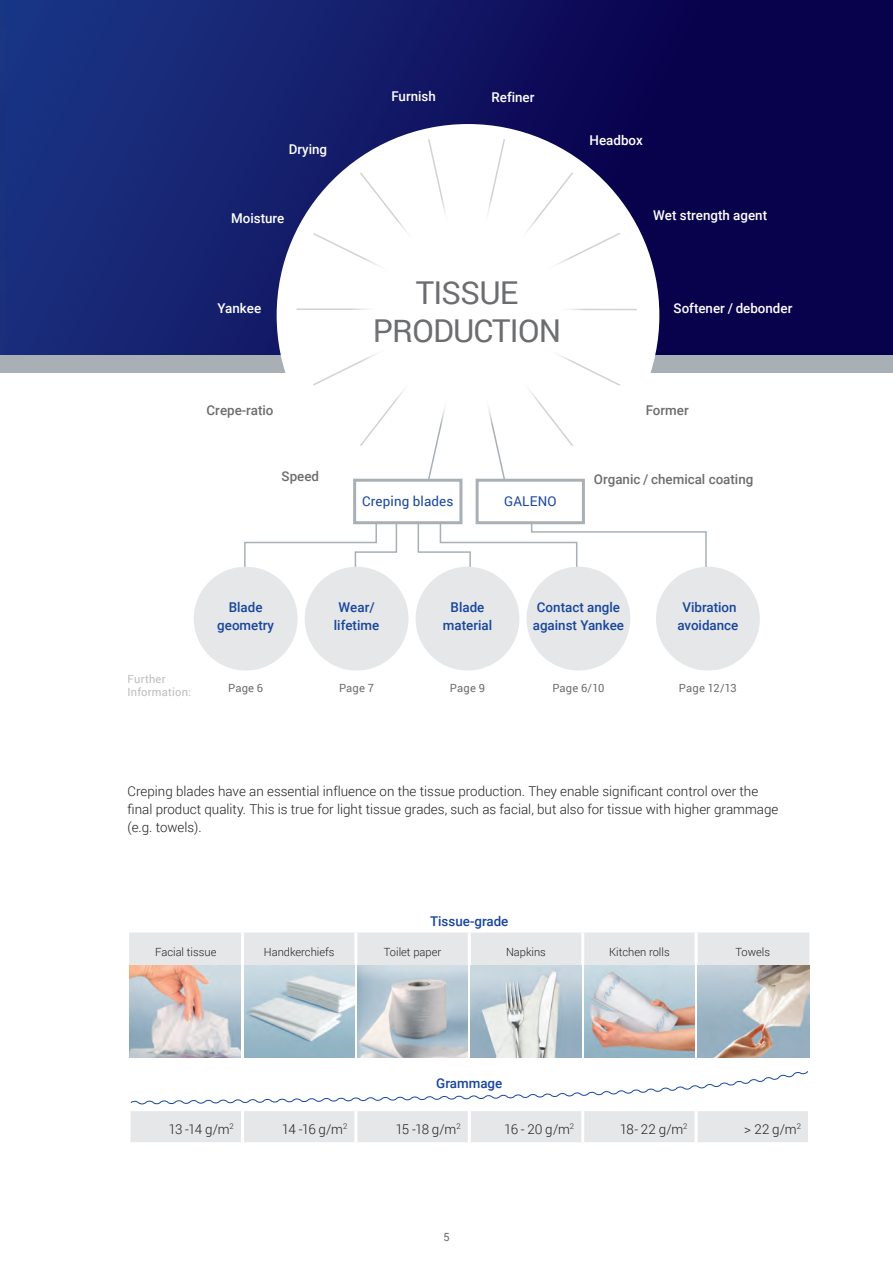
<style>
.page{position:relative;width:893px;height:1263px;background:#fff}
.page>*{position:absolute;margin:0;border:0;box-sizing:border-box;transform-origin:0 0}
.t1{font:31.5px/37.8px "Roboto";letter-spacing:-.025em;color:#6c6d70;text-align:center}
.t2{font:300 13.5px/18px "Roboto";color:#231f20}
.t3{font:500 13.5px/18px "Roboto";color:#18469d;text-align:center}
.t4{font:500 13.5px "Roboto";color:#fff}
.t5{font:500 13.5px "Roboto";color:#6c6d70}
.t6{font:13.5px "Roboto";letter-spacing:.015em;color:#18469d}
.t7{font:300 11.25px "Roboto";color:#231f20}
.t8{font:11.25px "Roboto";letter-spacing:.02em;color:#6c6d70}
.t9{font:11.25px/13.5px "Roboto";letter-spacing:.02em;color:#bcbdc0}
</style>
<div class="page">
<div style="left:0;top:0;width:893px;height:358px;background:linear-gradient(to right,#1b3281,#060043)"></div>
<div style="left:0;top:0;width:6px;height:355px;background:#1a317e"></div>
<div style="left:0;top:355px;width:893px;height:17px;background:#a8b0b6"></div>
<svg style="left:129px;top:932px;width:680px;height:210px;fill:#e6e7e9"></svg>
<hr style="left:241px;top:932px;width:3px;height:125px;background:#fff">
<hr style="left:354px;top:932px;width:3px;height:125px;background:#fff">
<hr style="left:468px;top:932px;width:3px;height:125px;background:#fff">
<hr style="left:581px;top:932px;width:3px;height:125px;background:#fff">
<hr style="left:128px;top:1057px;width:114px;height:3px;background:#fff">
<hr style="left:128px;top:1060px;width:3px;height:48px;background:#fff">
<hr style="left:242px;top:1057px;width:114px;height:3px;background:#fff">
<hr style="left:356px;top:1057px;width:113px;height:3px;background:#fff">
<hr style="left:469px;top:1057px;width:114px;height:3px;background:#fff">
<hr style="left:583px;top:1057px;width:113px;height:3px;background:#fff">
<hr style="left:696px;top:1057px;width:115px;height:3px;background:#fff">
<hr style="left:808px;top:1060px;width:3px;height:48px;background:#fff">
<hr style="left:128px;top:1108px;width:114px;height:3px;background:#fff">
<hr style="left:128px;top:1111px;width:3px;height:31px;background:#fff">
<hr style="left:242px;top:1108px;width:114px;height:3px;background:#fff">
<hr style="left:241px;top:1111px;width:3px;height:31px;background:#fff">
<hr style="left:356px;top:1108px;width:113px;height:3px;background:#fff">
<hr style="left:354px;top:1111px;width:3px;height:31px;background:#fff">
<hr style="left:469px;top:1108px;width:114px;height:3px;background:#fff">
<hr style="left:468px;top:1111px;width:3px;height:31px;background:#fff">
<hr style="left:583px;top:1108px;width:113px;height:3px;background:#fff">
<hr style="left:581px;top:1111px;width:3px;height:31px;background:#fff">
<hr style="left:696px;top:1108px;width:115px;height:3px;background:#fff">
<hr style="left:695px;top:1111px;width:3px;height:31px;background:#fff">
<hr style="left:808px;top:1111px;width:3px;height:31px;background:#fff">
<hr style="left:695px;top:932px;width:3px;height:125px;background:#fff">
<svg style="left:130px;top:1070px;width:678px;height:36px"></svg>
<img style="left:129px;top:965px;width:112px;height:92px">
<img style="left:244px;top:965px;width:110px;height:92px">
<img style="left:357px;top:965px;width:111px;height:92px">
<img style="left:471px;top:965px;width:110px;height:92px">
<img style="left:584px;top:965px;width:110px;height:92px">
<img style="left:698px;top:965px;width:111px;height:92px">
<svg style="left:244px;top:524px;width:154px;height:49px"></svg>
<div style="left:277px;top:124px;width:382px;height:383px;background:#fff;border-radius:50%"></div>
<hr style="left:467px;top:308px;width:170px;height:2px;background:#d1d2d4">
<hr style="left:297px;top:308px;width:170px;height:2px;background:#d1d2d4">
<svg style="left:311px;top:137px;width:311px;height:344px"></svg>
<div style="left:476px;top:479px;width:109px;height:45px;border:3px solid #a8b0b6"></div>
<div style="left:353px;top:479px;width:109px;height:45px;border:3px solid #a8b0b6"></div>
<div style="left:351px;top:196px;width:233px;height:232px;background:#fff;border-radius:50%"></div>
<svg style="left:417px;top:520px;width:290px;height:53px"></svg>
<div style="left:656px;top:567px;width:104px;height:103px;background:#e6e7e9;border-radius:50%"></div>
<div style="left:416px;top:567px;width:103px;height:103px;background:#e6e7e9;border-radius:50%"></div>
<div style="left:194px;top:567px;width:104px;height:103px;background:#e6e7e9;border-radius:50%"></div>
<div style="left:305px;top:567px;width:103px;height:103px;background:#e6e7e9;border-radius:50%"></div>
<div style="left:526px;top:567px;width:104px;height:103px;background:#e6e7e9;border-radius:50%"></div>
<p class="t4" style="left:391px;top:87px;width:46px">Furnish</p>
<p class="t4" style="left:491px;top:88px;width:44px">Refiner</p>
<p class="t4" style="left:289px;top:140px;width:40px">Drying</p>
<p class="t4" style="left:590px;top:131px;width:55px">Headbox</p>
<p class="t4" style="left:231px;top:208px;width:55px">Moisture</p>
<p class="t4" style="left:653px;top:206px;width:115px">Wet strength agent</p>
<p class="t4" style="left:218px;top:298px;width:45px">Yankee</p>
<h1 class="t1" style="left:373px;top:273px;width:190px">TISSUE<br>PRODUCTION</h1>
<p class="t4" style="left:674px;top:298px;width:120px">Softener / debonder</p>
<p class="t5" style="left:207px;top:401px;width:68px">Crepe-ratio</p>
<p class="t5" style="left:646px;top:401px;width:45px">Former</p>
<p class="t5" style="left:282px;top:467px;width:39px">Speed</p>
<p class="t5" style="left:594px;top:469px;width:161px">Organic / chemical coating</p>
<p class="t6" style="left:362px;top:492px;width:93px">Creping blades</p>
<p class="t6" style="left:504px;top:492px;width:54px">GALENO</p>
<p class="t3" style="left:217px;top:598px;width:58px">Blade geometry</p>
<p class="t3" style="left:334px;top:598px;width:47px">Wear/ lifetime</p>
<p class="t3" style="left:533px;top:598px;width:93px">Contact angle against Yankee</p>
<p class="t3" style="left:443px;top:598px;width:51px">Blade material</p>
<p class="t3" style="left:677px;top:598px;width:63px">Vibration avoidance</p>
<p class="t9" style="left:128px;top:672px;width:65px">Further<br>Information:</p>
<p class="t8" style="left:228px;top:680px;width:37px">Page 6</p>
<p class="t8" style="left:339px;top:680px;width:37px">Page 7</p>
<p class="t8" style="left:450px;top:680px;width:37px">Page 9</p>
<p class="t8" style="left:552px;top:680px;width:54px">Page 6/10</p>
<p class="t8" style="left:679px;top:680px;width:59px">Page 12/13</p>
<p class="t2" style="left:128px;top:782px;width:652px">Creping blades have an essential influence on the tissue production. They enable significant control over the final product quality. This is true for light tissue grades, such as facial, but also for tissue with higher grammage (e.g. towels).</p>
<p class="t3" style="left:430px;top:911px;width:80px">Tissue-grade</p>
<p class="t7" style="left:155px;top:944px;width:63px">Facial tissue</p>
<p class="t7" style="left:264px;top:944px;width:72px">Handkerchiefs</p>
<p class="t7" style="left:384px;top:944px;width:59px">Toilet paper</p>
<p class="t7" style="left:506px;top:944px;width:41px">Napkins</p>
<p class="t7" style="left:609px;top:944px;width:62px">Kitchen rolls</p>
<p class="t7" style="left:735px;top:944px;width:36px">Towels</p>
<p class="t3" style="left:436px;top:1074px;width:68px">Grammage</p>
<p class="t2" style="left:168px;top:1119px;width:67px">13 -14 g/m<sup>2</sup></p>
<p class="t2" style="left:282px;top:1119px;width:67px">14 -16 g/m<sup>2</sup></p>
<p class="t2" style="left:395px;top:1119px;width:67px">15 -18 g/m<sup>2</sup></p>
<p class="t2" style="left:504px;top:1119px;width:72px">16 - 20 g/m<sup>2</sup></p>
<p class="t2" style="left:620px;top:1119px;width:69px">18- 22 g/m<sup>2</sup></p>
<p class="t2" style="left:744px;top:1119px;width:58px">&gt; 22 g/m<sup>2</sup></p>
<p class="t8" style="left:443px;top:1229px;width:8px">5</p>
</div>
